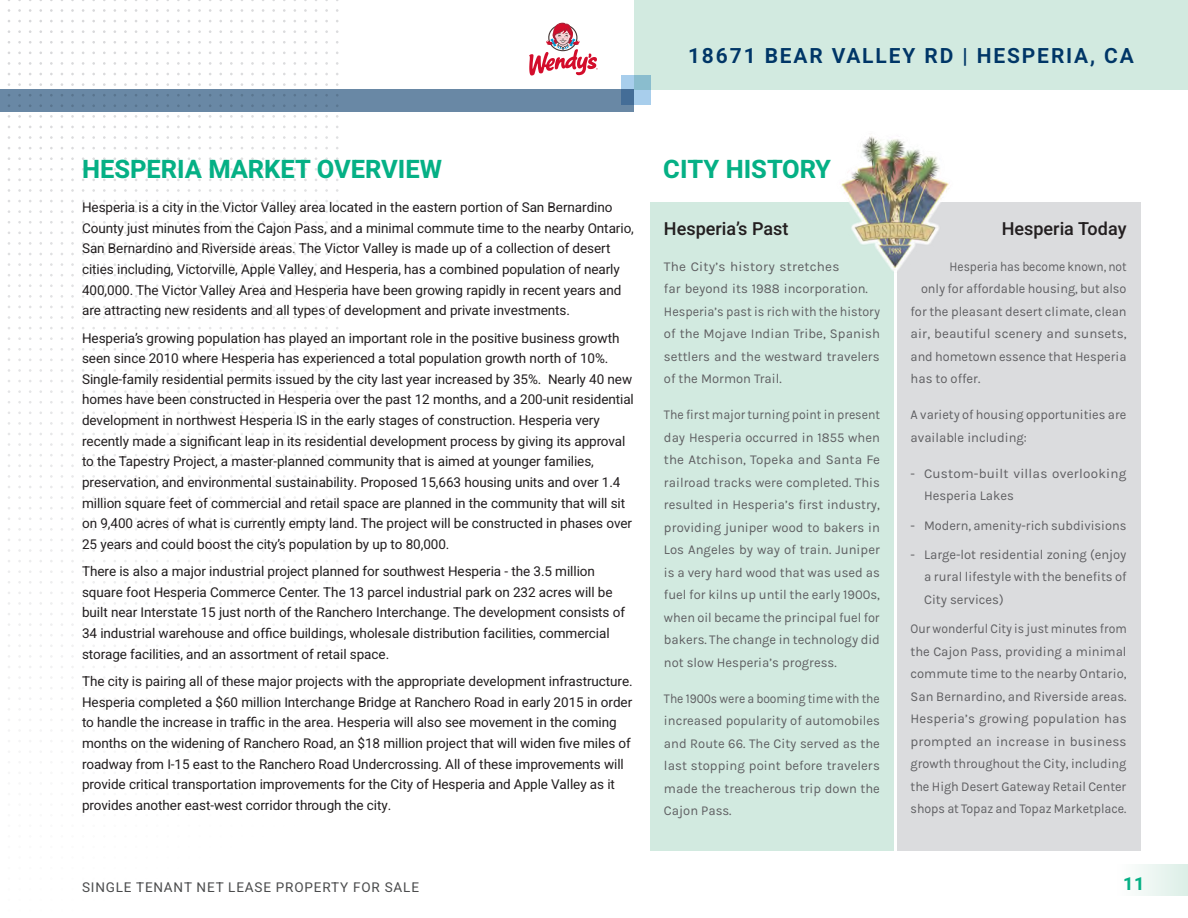
<style>
.page{position:relative;width:1188px;height:918px;background:#fff}
.page>*{position:absolute;margin:0;border:0;box-sizing:border-box;transform-origin:0 0}
.Corporate-Heading-Bo{font:700 25.5px "Heebo";color:#05b085}
.t1{font:600 21px "Heebo";letter-spacing:.09em;color:#003667}
.Corporate-Heading-Me{font:500 18px "Heebo";color:#231f20}
.t2{font:700 18px "Heebo";color:#05b085}
.Corporate_-_Body-Reg{font:13.5px/20.5px "Heebo";letter-spacing:-.005em;color:#231f20}
.Marketing_-_Body{font:13.5px/22.5px "Karla";color:#5f5f62;text-align:justify;scale:.9 1}
.Marketing_-_Body-2{font:13.5px/22.5px "Karla";color:#5f5f62;text-align:justify;scale:.91 1}
.Marketing_-_Body-3{font:13.5px/22.5px "Karla";color:#5f5f62}
.Marketing_-_Body-4{font:13.5px/22.5px "Karla";color:#5f5f62;scale:.96 1}
.Marketing_-_Body-5{font:13.5px/22.5px "Karla";color:#5f5f62;scale:.94 1}
.t3{font:13.5px "Heebo";letter-spacing:.06em;color:#4b4c4d}
.Marketing_-_Body-6{font:13.5px "Karla";color:#5f5f62;scale:.95 1}
.Marketing_-_Body-7{font:13.5px "Karla";color:#5f5f62;scale:.89 1}
</style>
<div class="page">
<svg style="left:529px;top:23px;width:69px;height:53px"></svg>
<div style="left:650px;top:202px;width:244px;height:649px;background:#d2eae0"></div>
<div style="left:897px;top:202px;width:244px;height:649px;background:#dbdcde"></div>
<img style="left:841px;top:136px;width:108px;height:135px">
<div style="left:634px;top:0;width:554px;height:90px;background:#d2eae0"></div>
<div style="left:1118px;top:865px;width:70px;height:31px;background:linear-gradient(to right,#fefefe,#dcefe7)"></div>
<div style="left:0;top:90px;width:634px;height:22px;background:#6988a5"></div>
<svg style="left:621px;top:75px;width:29px;height:29px"></svg>
<h2 class="t1" style="left:688px;top:40px;width:447px">18671 BEAR VALLEY RD | HESPERIA, CA</h2>
<p class="Corporate-Heading-Bo" style="left:82px;top:151px;width:361px">HESPERIA MARKET OVERVIEW</p>
<p class="Corporate_-_Body-Reg" style="left:82px;top:197px;width:553px">Hesperia is a city in the Victor Valley area located in the eastern portion of San Bernardino County just minutes from the Cajon Pass, and a minimal commute time to the nearby Ontario, San Bernardino and Riverside areas. The Victor Valley is made up of a collection of desert cities including, Victorville, Apple Valley, and Hesperia, has a combined population of nearly 400,000. The Victor Valley Area and Hesperia have been growing rapidly in recent years and are attracting new residents and all types of development and private investments.</p>
<p class="Corporate_-_Body-Reg" style="left:82px;top:327px;width:553px">Hesperia’s growing population has played an important role in the positive business growth seen since 2010 where Hesperia has experienced a total population growth north of 10%.<br>Single-family residential permits issued by the city last year increased by 35%. Nearly 40 new homes have been constructed in Hesperia over the past 12 months, and a 200-unit residential development in northwest Hesperia IS in the early stages of construction. Hesperia very recently made a significant leap in its residential development process by giving its approval to the Tapestry Project, a master-planned community that is aimed at younger families, preservation, and environmental sustainability. Proposed 15,663 housing units and over 1.4 million square feet of commercial and retail space are planned in the community that will sit on 9,400 acres of what is currently empty land. The project will be constructed in phases over 25 years and could boost the city’s population by up to 80,000.</p>
<p class="Corporate_-_Body-Reg" style="left:82px;top:561px;width:545px">There is also a major industrial project planned for southwest Hesperia - the 3.5 million square foot Hesperia Commerce Center. The 13 parcel industrial park on 232 acres will be built near Interstate 15 just north of the Ranchero Interchange. The development consists of 34 industrial warehouse and office buildings, wholesale distribution facilities, commercial storage facilities, and an assortment of retail space.</p>
<p class="Corporate_-_Body-Reg" style="left:82px;top:671px;width:552px">The city is pairing all of these major projects with the appropriate development infrastructure.<br>Hesperia completed a $60 million Interchange Bridge at Ranchero Road in early 2015 in order to handle the increase in traffic in the area. Hesperia will also see movement in the coming months on the widening of Ranchero Road, an $18 million project that will widen five miles of roadway from I-15 east to the Ranchero Road Undercrossing. All of these improvements will provide critical transportation improvements for the City of Hesperia and Apple Valley as it provides another east-west corridor through the city.</p>
<p class="Corporate-Heading-Bo" style="left:663px;top:151px;width:169px">CITY HISTORY</p>
<p class="Corporate-Heading-Me" style="left:664px;top:216px;width:126px">Hesperia’s Past</p>
<p class="Marketing_-_Body-3" style="left:664px;top:255px;width:218px">The City’s history stretches<br>far beyond its 1988 incorporation.<br>Hesperia’s past is rich with the history of the Mojave Indian Tribe, Spanish settlers and the westward travelers of the Mormon Trail.</p>
<p class="Marketing_-_Body-2" style="left:664px;top:404px;width:239px">The first major turning point in present day Hesperia occurred in 1855 when the Atchison, Topeka and Santa Fe railroad tracks were completed. This resulted in Hesperia’s first industry, providing juniper wood to bakers in Los Angeles by way of train. Juniper is a very hard wood that was used as fuel for kilns up until the early 1900s, when oil became the principal fuel for bakers. The change in technology did not slow Hesperia’s progress.</p>
<p class="Marketing_-_Body" style="left:664px;top:687px;width:242px">The 1900s were a booming time with the increased popularity of automobiles and Route 66. The City served as the last stopping point before travelers made the treacherous trip down the Cajon Pass.</p>
<p class="Corporate-Heading-Me" style="left:1002px;top:216px;width:126px">Hesperia Today</p>
<p class="Marketing_-_Body-7" style="left:950px;top:259px;width:200px">Hesperia has become known, not</p>
<p class="Marketing_-_Body-5" style="left:921px;top:278px;width:220px">only for affordable housing, but also</p>
<p class="Marketing_-_Body-6" style="left:911px;top:304px;width:229px">for the pleasant desert climate, clean</p>
<p class="Marketing_-_Body-3" style="left:911px;top:323px;width:217px">air, beautiful scenery and sunsets,</p>
<p class="Marketing_-_Body-5" style="left:911px;top:345px;width:231px">and hometown essence that Hesperia</p>
<p class="Marketing_-_Body-4" style="left:911px;top:368px;width:74px">has to offer.</p>
<p class="Marketing_-_Body-5" style="left:911px;top:404px;width:231px">A variety of housing opportunities are available including:</p>
<p class="Marketing_-_Body-4" style="left:924px;top:462px;width:212px;text-indent:-14px">- Custom-built villas overlooking<br>Hesperia Lakes</p>
<p class="Marketing_-_Body-4" style="left:911px;top:514px;width:226px">- Modern, amenity-rich subdivisions</p>
<p class="Marketing_-_Body-4" style="left:924px;top:543px;width:212px;text-align:justify;text-indent:-14px">- Large-lot residential zoning (enjoy a rural lifestyle with the benefits of City services)</p>
<p class="Marketing_-_Body" style="left:911px;top:618px;width:242px">Our wonderful City is just minutes from the Cajon Pass, providing a minimal commute time to the nearby Ontario, San Bernardino, and Riverside areas.<br>Hesperia’s growing population has prompted an increase in business growth throughout the City, including the High Desert Gateway Retail Center shops at Topaz and Topaz Marketplace.</p>
<p class="t3" style="left:82px;top:877px;width:338px">SINGLE TENANT NET LEASE PROPERTY FOR SALE</p>
<h3 class="t2" style="left:1123px;top:871px;width:23px">11</h3>
</div>
